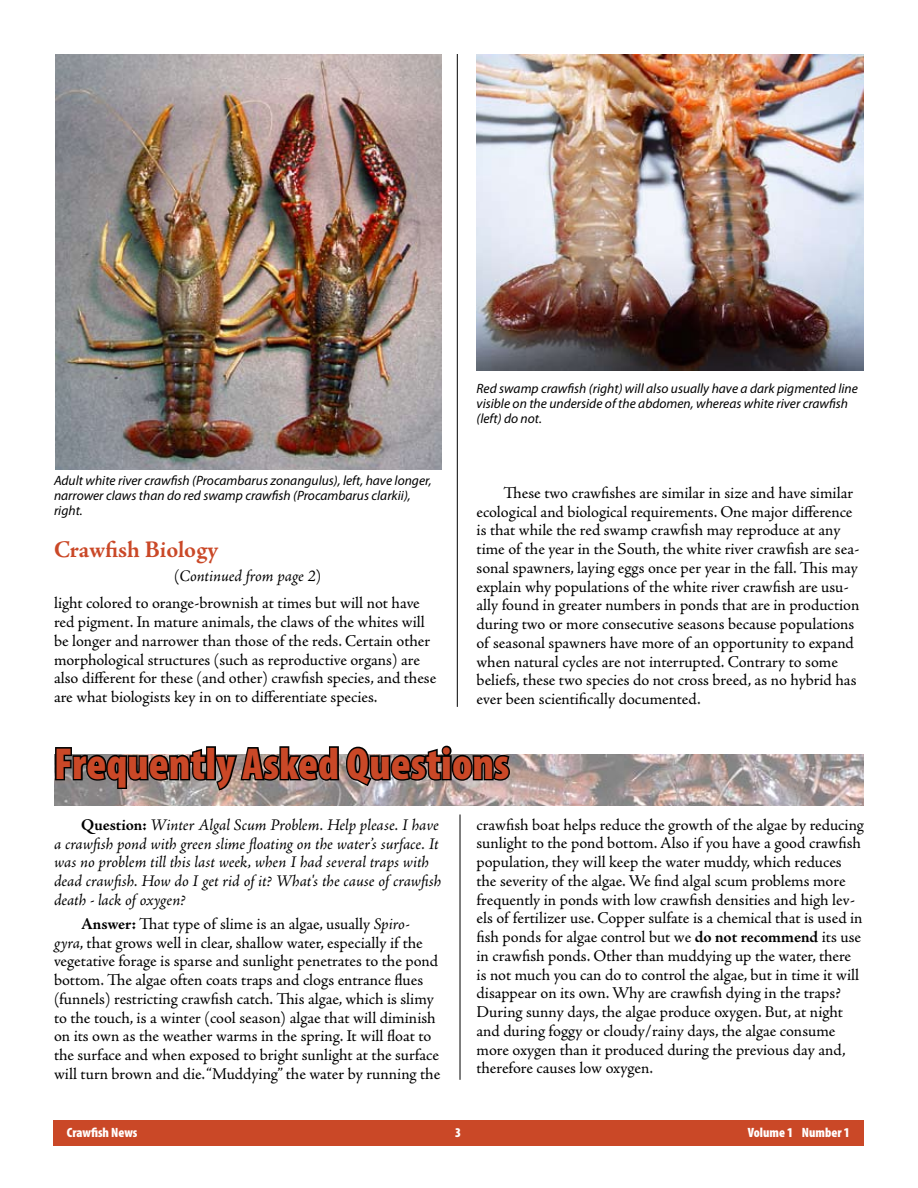
<style>
.page{position:relative;width:918px;height:1188px;background:#fff}
.page>*{position:absolute;margin:0;border:0;box-sizing:border-box;transform-origin:0 0}
.t1{font:900 condensed 45px "Myriad Pro";color:#ca4827}
.t2{font:700 24px "Adobe Jenson Pro";letter-spacing:-.005em;color:#ca4827}
.t3{font:16.5px/18.8px "Adobe Jenson Pro";letter-spacing:-.005em;color:#000}
.t4{font:italic 16.5px/18.8px "Adobe Jenson Pro";letter-spacing:-.005em;color:#000}
.t5{font:italic 13.5px/15px "Myriad Pro";color:#000}
.t6{font:900 condensed 13.5px "Myriad Pro";color:#fff}
.s1{font-style:normal}
.s2{font-weight:700;font-style:normal}
.s3{font-weight:700}
.s4{font-style:italic}
</style>
<div class="page">
<div style="left:53px;top:1120px;width:811px;height:26px;background:#ca4827"></div>
<img style="left:477px;top:54px;width:387px;height:316px">
<img style="left:56px;top:54px;width:385px;height:415px">
<img style="left:54px;top:755px;width:810px;height:50px">
<svg style="left:54px;top:745px;width:457px;height:47px"></svg>
<hr style="left:457px;top:54px;width:1px;height:653px;background:#000">
<hr style="left:460px;top:814px;width:1px;height:266px;background:#000">
<p class="t5" style="left:54px;top:473px;width:379px">Adult white river crawfish (Procambarus zonangulus), left, have longer, narrower claws than do red swamp crawfish (Procambarus clarkii), right.</p>
<h2 class="t2" style="left:54px;top:536px;width:166px">Crawfish Biology</h2>
<p class="t4" style="left:174px;top:567px;width:149px"><span class="s1">(</span>Continued from page 2<span class="s1">)</span></p>
<p class="t3" style="left:54px;top:594px;width:384px">light colored to orange-brownish at times but will not have red pigment. In mature animals, the claws of the whites will be longer and narrower than those of the reds. Certain other morphological structures (such as reproductive organs) are also different for these (and other) crawfish species, and these are what biologists key in on to differentiate species.</p>
<p class="t5" style="left:477px;top:381px;width:383px">Red swamp crawfish (right) will also usually have a dark pigmented line visible on the underside of the abdomen, whereas white river crawfish (left) do not.</p>
<p class="t3" style="left:477px;top:484px;width:385px;text-indent:27px">These two crawfishes are similar in size and have similar ecological and biological requirements. One major difference is that while the red swamp crawfish may reproduce at any time of the year in the South, the white river crawfish are sea&shy;sonal spawners, laying eggs once per year in the fall. This may explain why populations of the white river crawfish are usu&shy;ally found in greater numbers in ponds that are in production during two or more consecutive seasons because populations of seasonal spawners have more of an opportunity to expand when natural cycles are not interrupted. Contrary to some beliefs, these two species do not cross breed, as no hybrid has ever been scientifically documented.</p>
<h1 class="t1" style="left:54px;top:735px;width:457px">Frequently Asked Questions</h1>
<p class="t4" style="left:54px;top:816px;width:389px;text-indent:27px"><span class="s2">Question:</span> Winter Algal Scum Problem. Help please. I have a crawfish pond with green slime floating on the water’s surface. It was no problem till this last week, when I had several traps with dead crawfish. How do I get rid of it? What's the cause of crawfish death - lack of oxygen?</p>
<p class="t3" style="left:54px;top:915px;width:388px;text-indent:27px"><span class="s3">Answer:</span> That type of slime is an algae, usually <span class="s4">Spiro&shy;gyra</span>, that grows well in clear, shallow water, especially if the vegetative forage is sparse and sunlight penetrates to the pond bottom. The algae often coats traps and clogs entrance flues (funnels) restricting crawfish catch. This algae, which is slimy to the touch, is a winter (cool season) algae that will diminish on its own as the weather warms in the spring. It will float to the surface and when exposed to bright sunlight at the surface will turn brown and die. “Muddying” the water by running the</p>
<p class="t3" style="left:477px;top:815px;width:389px">crawfish boat helps reduce the growth of the algae by reducing sunlight to the pond bottom. Also if you have a good crawfish population, they will keep the water muddy, which reduces the severity of the algae. We find algal scum problems more frequently in ponds with low crawfish densities and high lev&shy;els of fertilizer use. Copper sulfate is a chemical that is used in fish ponds for algae control but we <span class="s3">do not recommend</span> its use in crawfish ponds. Other than muddying up the water, there is not much you can do to control the algae, but in time it will disappear on its own. Why are crawfish dying in the traps?<br>During sunny days, the algae produce oxygen. But, at night and during foggy or cloudy/rainy days, the algae consume more oxygen than it produced during the previous day and, therefore causes low oxygen.</p>
<p class="t6" style="left:67px;top:1124px;width:72px">Crawfish News</p>
<p class="t6" style="left:748px;top:1124px;width:102px">Volume 1 Number 1</p>
</div>
